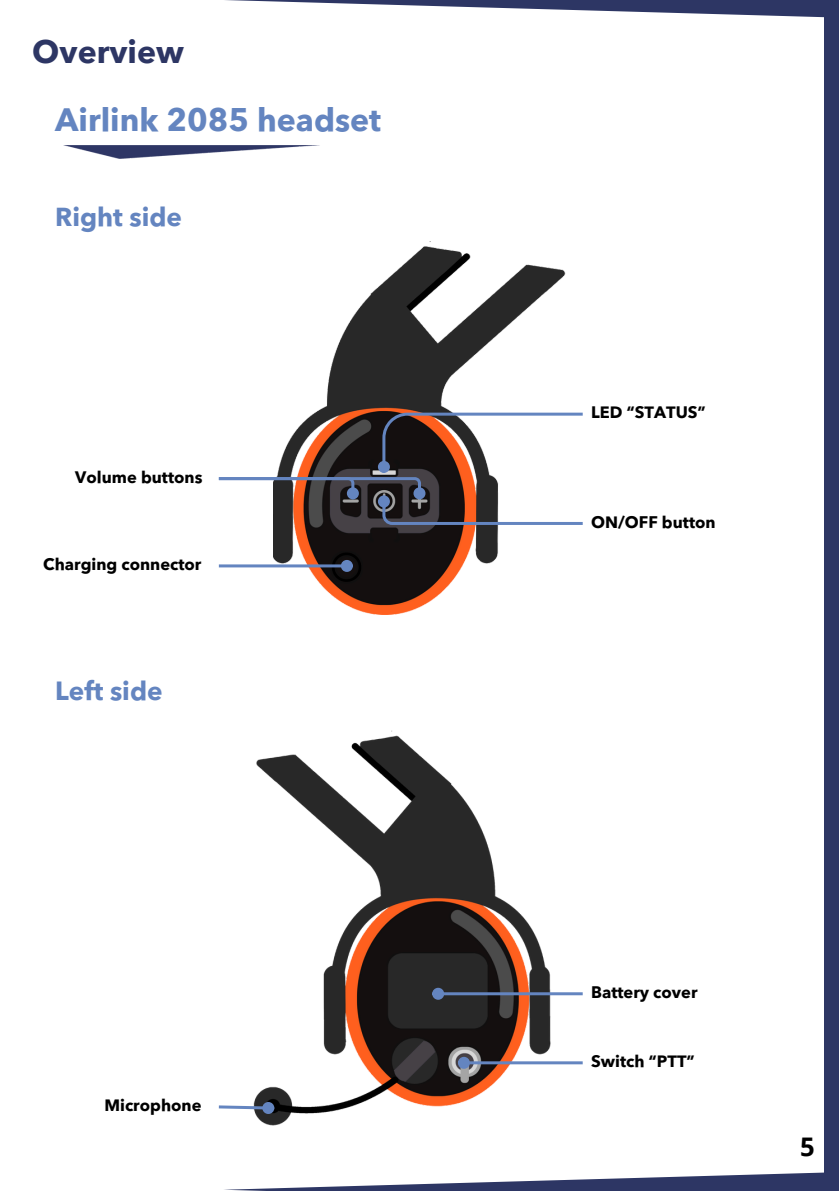
<style>
.page{position:relative;width:839px;height:1191px;background:#fff}
.page>*{position:absolute;margin:0;border:0;box-sizing:border-box;transform-origin:0 0}
.t1{font:700 32px "Avenir Next Arabic";color:#6485c0}
.t2{font:700 32px "Avenir Next Arabic";color:#2d3664}
.t3{font:700 26px "Avenir Next Arabic";color:#6485c0}
.t4{font:700 25.6px "Open Sans";color:#000}
.t5{font:700 16.4px "Avenir Next Arabic";color:#000}
</style>
<div class="page">
<img style="left:253px;top:730px;width:299px;height:396px">
<svg style="left:218px;top:1104px;width:45px;height:7px"></svg>
<div style="left:264px;top:1103px;width:9px;height:10px;background:#6485c0;border-radius:50%"></div>
<div style="left:262px;top:1102px;width:12px;height:12px;border:3px solid #6485c0;border-radius:50%"></div>
<img style="left:63px;top:145px;width:257px;height:14px">
<hr style="left:469px;top:1061px;width:113px;height:3px;background:#6485c0">
<div style="left:459px;top:1058px;width:9px;height:9px;background:#6485c0;border-radius:50%"></div>
<div style="left:458px;top:1057px;width:12px;height:12px;border:3px solid #6485c0;border-radius:50%"></div>
<img style="left:273px;top:241px;width:292px;height:373px">
<svg style="left:381px;top:504px;width:202px;height:22px"></svg>
<div style="left:379px;top:497px;width:9px;height:9px;background:#6485c0;border-radius:50%"></div>
<div style="left:378px;top:495px;width:12px;height:12px;border:3px solid #6485c0;border-radius:50%"></div>
<div style="left:415px;top:489px;width:9px;height:9px;background:#6485c0;border-radius:50%"></div>
<div style="left:413px;top:487px;width:12px;height:12px;border:3px solid #6485c0;border-radius:50%"></div>
<svg style="left:218px;top:476px;width:205px;height:15px"></svg>
<div style="left:348px;top:489px;width:9px;height:9px;background:#6485c0;border-radius:50%"></div>
<div style="left:347px;top:487px;width:12px;height:12px;border:3px solid #6485c0;border-radius:50%"></div>
<svg style="left:381px;top:411px;width:202px;height:54px"></svg>
<div style="left:379px;top:462px;width:9px;height:9px;background:#6485c0;border-radius:50%"></div>
<div style="left:378px;top:461px;width:12px;height:12px;border:3px solid #6485c0;border-radius:50%"></div>
<hr style="left:219px;top:564px;width:122px;height:3px;background:#6485c0">
<div style="left:342px;top:561px;width:9px;height:9px;background:#6485c0;border-radius:50%"></div>
<div style="left:341px;top:560px;width:12px;height:12px;border:3px solid #6485c0;border-radius:50%"></div>
<hr style="left:443px;top:992px;width:139px;height:3px;background:#6485c0">
<div style="left:433px;top:989px;width:9px;height:9px;background:#6485c0;border-radius:50%"></div>
<div style="left:432px;top:988px;width:12px;height:12px;border:3px solid #6485c0;border-radius:50%"></div>
<div style="left:823px;top:0;width:15px;height:1190px;background:#2d3664"></div>
<svg style="left:225px;top:0;width:599px;height:18px"></svg>
<svg style="left:224px;top:1172px;width:614px;height:19px;fill:#313967"></svg>
<p class="t2" style="left:32px;top:33px;width:153px">Overview</p>
<h4 class="t1" style="left:55px;top:101px;width:327px">Airlink 2085 headset</h4>
<h2 class="t3" style="left:55px;top:201px;width:128px">Right side</h2>
<p class="t5" style="left:75px;top:467px;width:129px">Volume buttons</p>
<p class="t5" style="left:43px;top:555px;width:160px">Charging connector</p>
<h2 class="t3" style="left:55px;top:675px;width:109px">Left side</h2>
<p class="t5" style="left:104px;top:1096px;width:98px">Microphone</p>
<p class="t5" style="left:591px;top:403px;width:116px">LED “STATUS”</p>
<p class="t5" style="left:591px;top:512px;width:126px">ON/OFF button</p>
<p class="t5" style="left:591px;top:983px;width:108px">Battery cover</p>
<p class="t5" style="left:591px;top:1052px;width:105px">Switch “PTT”</p>
<h3 class="t4" style="left:800px;top:1129px;width:16px">5</h3>
</div>
